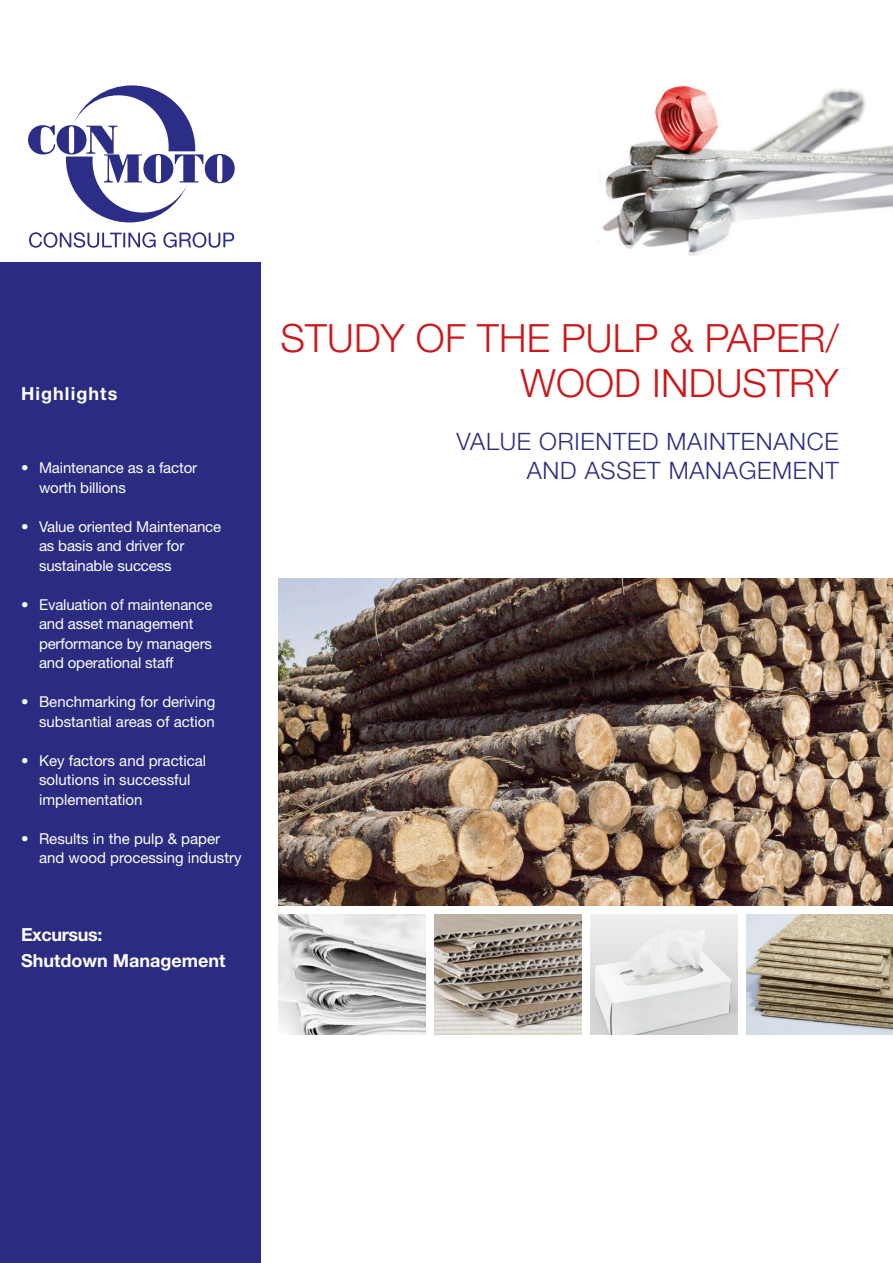
<style>
.page{position:relative;width:893px;height:1263px;background:#fff}
.page>*{position:absolute;margin:0;border:0;box-sizing:border-box;transform-origin:0 0}
.t1{font:300 39px "Helvetica Neue LT Std";letter-spacing:.005em;color:#cd1719}
.t2{font:300 24px "Helvetica Neue LT Std";letter-spacing:.03em;color:#2b2b82}
.t3{font:700 18px "Helvetica Neue LT Std";color:#fff}
.t4{font:700 18px "Helvetica Neue LT Std";letter-spacing:.06em;color:#fff}
.t5{font:700 18px "Helvetica Neue LT Std";letter-spacing:-.02em;color:#fff}
.t6{font:15px/19.5px "Helvetica Neue LT Std";letter-spacing:-.01em;color:#fff}
</style>
<div class="page">
<img style="left:278px;top:914px;width:147px;height:121px">
<svg style="left:28px;top:85px;width:207px;height:163px"></svg>
<img style="left:601px;top:85px;width:292px;height:171px">
<img style="left:278px;top:578px;width:615px;height:327px">
<div style="left:0;top:262px;width:261px;height:1001px;background:#2b2b82"></div>
<img style="left:434px;top:914px;width:147px;height:121px">
<img style="left:590px;top:914px;width:148px;height:121px">
<img style="left:746px;top:914px;width:147px;height:121px">
<p class="t4" style="left:21px;top:382px;width:98px">Highlights</p>
<p class="t6" style="left:21px;top:458px;width:178px">• Maintenance as a factor</p>
<p class="t6" style="left:39px;top:477px;width:88px">worth billions</p>
<p class="t6" style="left:21px;top:516px;width:202px">• Value oriented Maintenance</p>
<p class="t6" style="left:39px;top:536px;width:147px">as basis and driver for</p>
<p class="t6" style="left:39px;top:555px;width:134px">sustainable success</p>
<p class="t6" style="left:21px;top:594px;width:193px">• Evaluation of maintenance</p>
<p class="t6" style="left:39px;top:614px;width:156px">and asset management</p>
<p class="t6" style="left:39px;top:633px;width:175px">performance by managers</p>
<p class="t6" style="left:39px;top:653px;width:136px">and operational staff</p>
<p class="t6" style="left:21px;top:692px;width:196px">• Benchmarking for deriving</p>
<p class="t6" style="left:39px;top:711px;width:177px">substantial areas of action</p>
<p class="t6" style="left:21px;top:750px;width:187px">• Key factors and practical</p>
<p class="t6" style="left:39px;top:770px;width:153px">solutions in successful</p>
<p class="t6" style="left:39px;top:789px;width:105px">implementation</p>
<p class="t6" style="left:39px;top:828px;width:204px;text-indent:-18px">• Results in the pulp &amp; paper and wood processing industry</p>
<p class="t5" style="left:21px;top:924px;width:83px">Excursus:</p>
<p class="t3" style="left:21px;top:949px;width:206px">Shutdown Management</p>
<p class="t1" style="left:280px;top:314px;width:560px">STUDY OF THE PULP &amp; PAPER/</p>
<p class="t1" style="left:521px;top:359px;width:320px">WOOD INDUSTRY</p>
<p class="t2" style="left:457px;top:427px;width:384px">VALUE ORIENTED MAINTENANCE</p>
<p class="t2" style="left:527px;top:455px;width:314px">AND ASSET MANAGEMENT</p>
</div>
